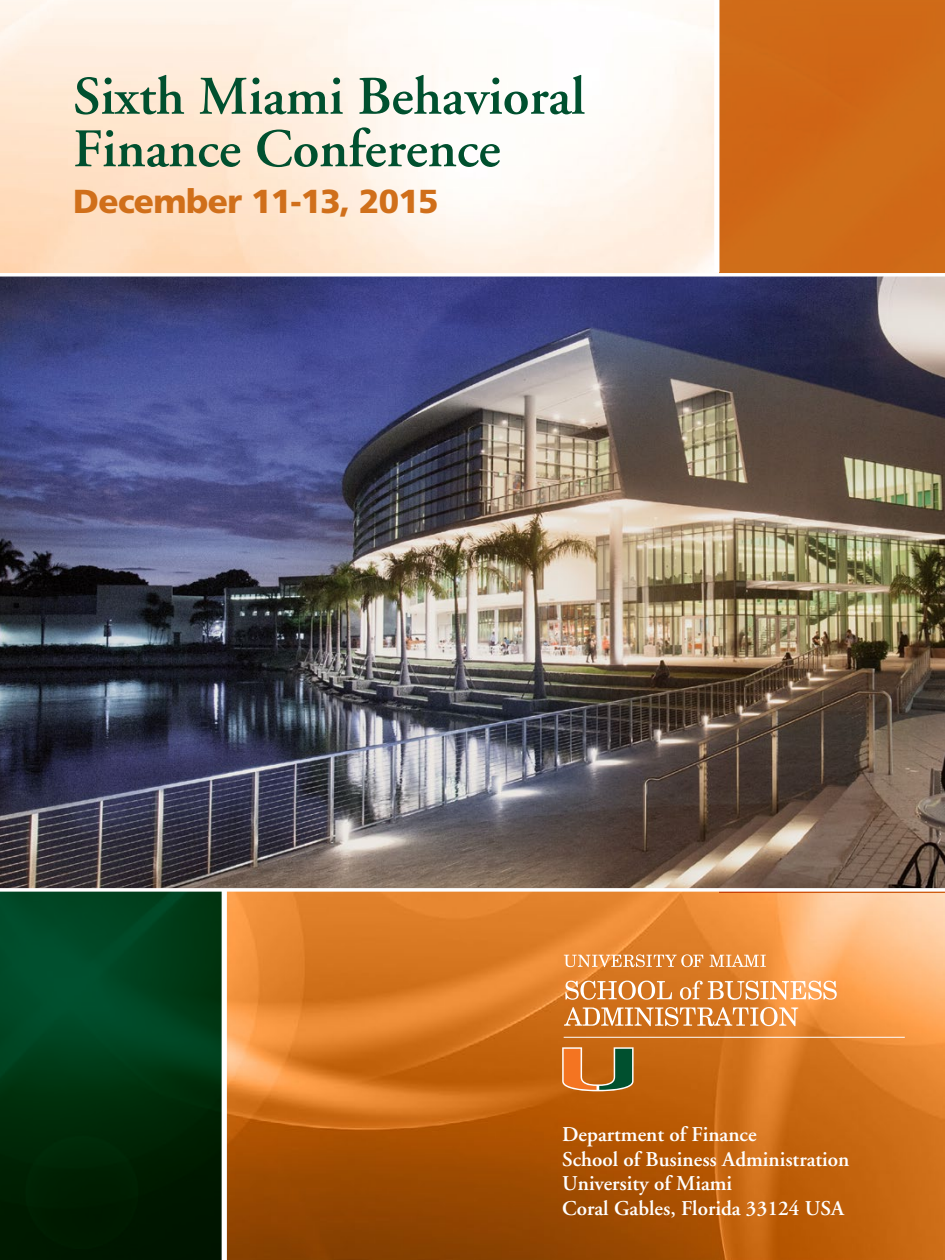
<style>
.page{position:relative;width:945px;height:1260px;background:#fff}
.page>*{position:absolute;margin:0;border:0;box-sizing:border-box;transform-origin:0 0}
.t1{font:600 54.25px/52.5px "Adobe Garamond LT";color:#00502f}
.t2{font:900 33.25px "Frutiger LT";letter-spacing:-.02em;color:#d06f1a}
.t3{font:600 21px/24.5px "Adobe Garamond LT";color:#fff}
</style>
<div class="page">
<img style="left:0;top:0;width:945px;height:1260px">
<svg style="left:0;top:892px;width:222px;height:368px;background:#003212"></svg>
<div style="left:719px;top:0;width:226px;height:892px;background:#d06f1a"></div>
<svg style="left:562px;top:1047px;width:72px;height:44px;background:#a97739"></svg>
<svg style="left:565px;top:981px;width:107px;height:19px"></svg>
<svg style="left:680px;top:981px;width:157px;height:19px"></svg>
<svg style="left:564px;top:1007px;width:234px;height:19px"></svg>
<hr style="left:564px;top:1037px;width:341px;height:1px;background:#fff">
<svg style="left:564px;top:954px;width:139px;height:13px;background:#e8a467"></svg>
<svg style="left:709px;top:955px;width:57px;height:12px"></svg>
<div style="left:222px;top:879px;width:5px;height:381px;background:#fff"></div>
<div style="left:714px;top:0;width:5px;height:272px;background:#fff"></div>
<img style="left:0;top:273px;width:945px;height:619px">
<h1 class="t1" style="left:73px;top:70px;width:514px">Sixth Miami Behavioral<br>Finance Conference</h1>
<h2 class="t2" style="left:73px;top:182px;width:367px">December 11-13, 2015</h2>
<p class="t3" style="left:562px;top:1122px;width:289px">Department of Finance<br>School of Business Administration<br>University of Miami<br>Coral Gables, Florida 33124 USA</p>
</div>
